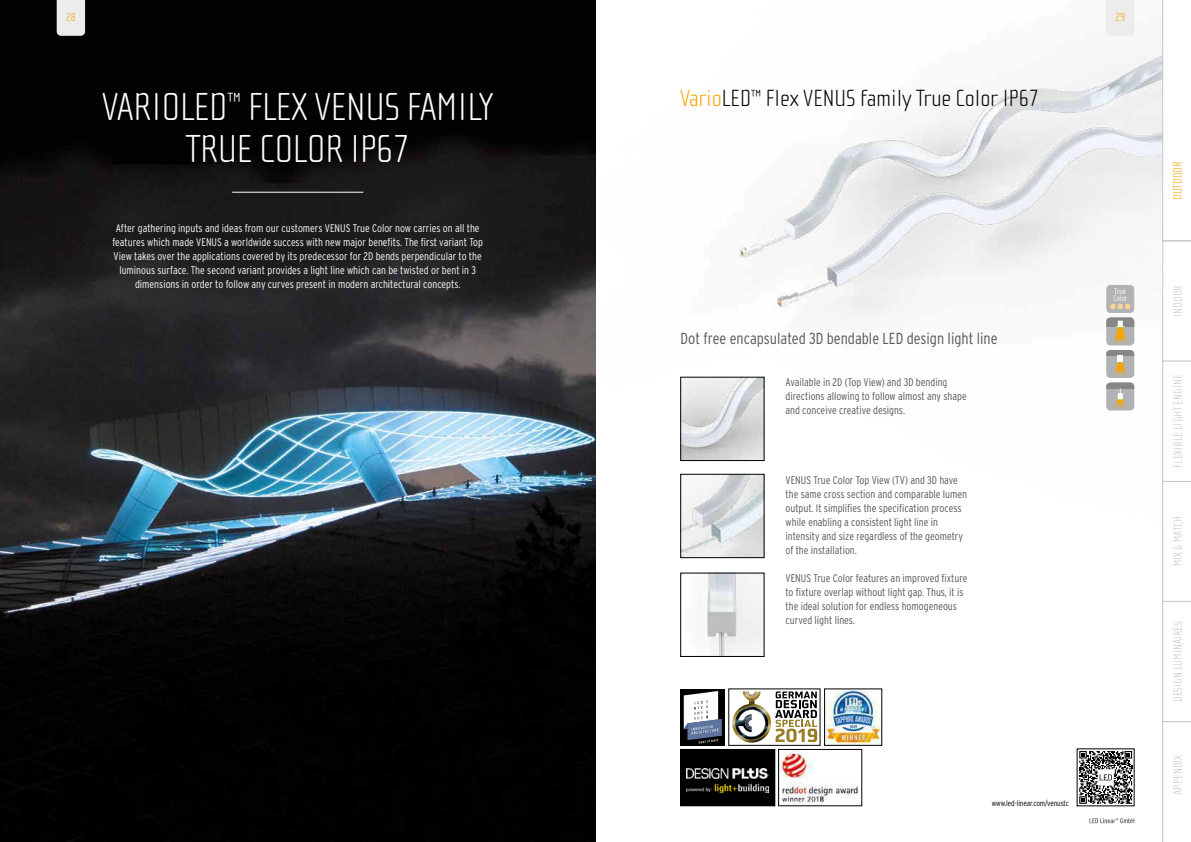
<style>
.page{position:relative;width:1191px;height:842px;background:#fff}
.page>*{position:absolute;margin:0;border:0;box-sizing:border-box;transform-origin:0 0}
.t1{font:100 40px/42px "Cholla Sans OT";letter-spacing:-.01em;color:#fff;text-align:center}
.t2{font:100 24px "Cholla Sans OT";color:#000}
.t3{font:300 condensed 16px "Interstate";color:#565655}
.t4{font:100 12px "Cholla Sans OT";color:#c5c6c6}
.t5{font:100 12px "Cholla Sans OT";color:#f7a500}
.t6{font:100 12px "Cholla Sans OT";letter-spacing:.02em;color:#c5c6c6}
.t7{font:300 condensed 11px/14px "Interstate";color:#565655}
.t8{font:300 condensed 11px/14px "Interstate";color:#fff;text-align:center}
.t9{font:300 condensed 8px "Interstate";letter-spacing:-.01em;color:#000}
.t10{font:300 condensed 7.9px/7.4px "Interstate";letter-spacing:-.01em;color:#fff}
.s1{color:#f7a500}
</style>
<div class="page">
<img style="left:595px;top:0;width:567px;height:632px">
<svg style="left:1089px;top:818px;width:45px;height:5px"></svg>
<img style="left:0;top:0;width:595px;height:842px">
<img style="left:682px;top:575px;width:80px;height:80px">
<div style="left:680px;top:573px;width:84px;height:84px;border:1px solid #000"></div>
<img style="left:682px;top:379px;width:80px;height:80px">
<div style="left:680px;top:377px;width:84px;height:84px;border:1px solid #000"></div>
<img style="left:682px;top:476px;width:80px;height:80px">
<div style="left:680px;top:474px;width:84px;height:84px;border:1px solid #000"></div>
<hr style="left:232px;top:192px;width:131px;height:1px;background:#fff">
<img style="left:780px;top:751px;width:79px;height:53px">
<div style="left:778px;top:749px;width:84px;height:57px;border:1px solid #000"></div>
<div style="left:680px;top:749px;width:95px;height:57px;background:#000"></div>
<img style="left:686px;top:768px;width:82px;height:24px">
<div style="left:680px;top:689px;width:45px;height:57px;background:#000"></div>
<svg style="left:684px;top:691px;width:38px;height:52px"></svg>
<img style="left:732px;top:691px;width:39px;height:52px">
<img style="left:735px;top:706px;width:33px;height:34px">
<svg style="left:745px;top:691px;width:13px;height:7px"></svg>
<img style="left:738px;top:709px;width:27px;height:28px">
<svg style="left:775px;top:691px;width:42px;height:51px"></svg>
<img style="left:826px;top:691px;width:54px;height:52px">
<div style="left:1106px;top:285px;width:27px;height:27px;background:#b1b2b3;border-radius:4px"></div>
<div style="left:1106px;top:285px;width:28px;height:28px;border:1px solid #b1b2b3;border-radius:4px"></div>
<svg style="left:1110px;top:304px;width:20px;height:5px"></svg>
<div style="left:1106px;top:350px;width:28px;height:28px;background:#b1b2b3;border-radius:4px"></div>
<div style="left:1106px;top:350px;width:28px;height:6px;background:#868786"></div>
<svg style="left:1114px;top:356px;width:12px;height:20px"></svg>
<div style="left:1106px;top:317px;width:28px;height:28px;background:#b1b2b3;border-radius:4px"></div>
<div style="left:1106px;top:317px;width:28px;height:9px;background:#868786"></div>
<svg style="left:1113px;top:321px;width:14px;height:23px"></svg>
<div style="left:1106px;top:382px;width:28px;height:28px;background:#b1b2b3;border-radius:4px"></div>
<div style="left:1106px;top:382px;width:28px;height:6px;background:#868786"></div>
<svg style="left:1113px;top:388px;width:14px;height:21px"></svg>
<svg style="left:1079px;top:751px;width:53px;height:53px"></svg>
<svg style="left:1106px;top:0;width:28px;height:36px"></svg>
<svg style="left:57px;top:0;width:28px;height:36px"></svg>
<svg style="left:1162px;top:0;width:29px;height:842px"></svg>
<p class="t5" style="left:66px;top:11px;width:12px">28</p>
<p class="t5" style="left:1115px;top:11px;width:12px">29</p>
<h1 class="t1" style="left:102px;top:86px;width:393px">VARIOLED<sup>™</sup> FLEX VENUS FAMILY<br>TRUE COLOR IP67</h1>
<h2 class="t2" style="left:680px;top:85px;width:360px"><span class="s1">Vario</span>LED<sup>™</sup> Flex VENUS family True Color IP67</h2>
<p class="t8" style="left:112px;top:221px;width:372px">After gathering inputs and ideas from our customers VENUS True Color now carries on all the features which made VENUS a worldwide success with new major benefits. The first variant Top View takes over the applications covered by its predecessor for 2D bends perpendicular to the luminous surface. The second variant provides a light line which can be twisted or bent in 3 dimensions in order to follow any curves present in modern architectural concepts.</p>
<h3 class="t3" style="left:680px;top:329px;width:318px">Dot free encapsulated 3D bendable LED design light line</h3>
<p class="t7" style="left:785px;top:375px;width:183px">Available in 2D (Top View) and 3D bending directions allowing to follow almost any shape and conceive creative designs.</p>
<p class="t7" style="left:785px;top:473px;width:183px">VENUS True Color Top View (TV) and 3D have the same cross section and comparable lumen output. It simplifies the specification process while enabling a consistent light line in intensity and size regardless of the geometry of the installation.</p>
<p class="t7" style="left:785px;top:571px;width:183px">VENUS True Color features an improved fixture to fixture overlap without light gap. Thus, it is the ideal solution for endless homogeneous curved light lines.</p>
<p class="t10" style="left:1113px;top:287px;width:16px">True<br>Color</p>
<p class="t9" style="left:991px;top:798px;width:79px">www.led-linear.com/venustc</p>
<p class="t5" style="left:1171px;top:200px;width:40px;rotate:-90deg">OUTDOOR</p>
<p class="t4" style="left:1171px;top:317px;width:33px;rotate:-90deg">INDOOR</p>
<p class="t4" style="left:1171px;top:468px;width:95px;rotate:-90deg">FLEXIBLE LIGHT ENGINE</p>
<p class="t4" style="left:1171px;top:566px;width:51px;rotate:-90deg">MIX &amp; MATCH</p>
<p class="t4" style="left:1171px;top:702px;width:82px;rotate:-90deg">DESIGN LUMINAIRES</p>
<p class="t6" style="left:1171px;top:795px;width:42px;rotate:-90deg">APPENDIX</p>
</div>
